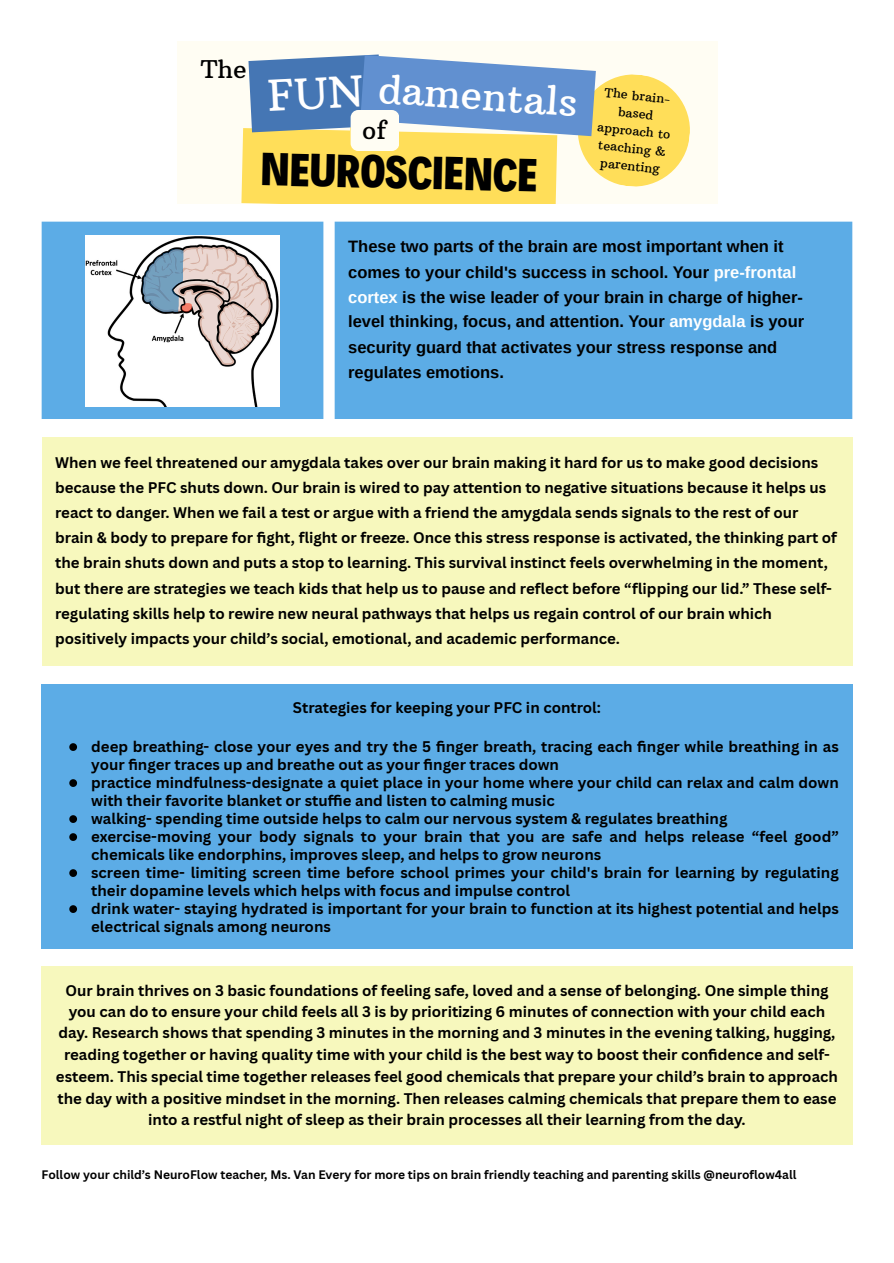
<style>
.page{position:relative;width:894px;height:1263px;background:#fff}
.page>*{position:absolute;margin:0;border:0;box-sizing:border-box;transform-origin:0 0}
.t1{font:800 46.95px "Decalotype";color:#000}
.t2{font:39.75px "Arbutus Slab";color:#fff}
.t3{font:24.9px "Arbutus Slab";color:#000}
.t4{font:700 16.5px/25.2px "Arimo";color:#000}
.t5{font:700 15px/25px "Canva Sans";color:#000}
.t6{font:12.6px/17.5px "Arbutus Slab";color:#000;text-align:center}
.t7{font:700 12px "Canva Sans";color:#000}
.s1{color:#fff}
</style>
<div class="page">
<div style="left:177px;top:42px;width:540px;height:162px;background:#fffdf3"></div>
<div style="left:42px;top:222px;width:810px;height:197px;background:#5cace6"></div>
<img style="left:86px;top:235px;width:193px;height:171px">
<div style="left:42px;top:438px;width:810px;height:228px;background:#f7f8bd"></div>
<div style="left:42px;top:684px;width:810px;height:265px;background:#5cace6"></div>
<svg style="left:69px;top:743px;width:8px;height:8px"></svg>
<svg style="left:69px;top:779px;width:8px;height:8px"></svg>
<svg style="left:69px;top:815px;width:8px;height:8px"></svg>
<svg style="left:69px;top:833px;width:8px;height:8px"></svg>
<svg style="left:69px;top:869px;width:8px;height:8px"></svg>
<svg style="left:69px;top:905px;width:8px;height:8px"></svg>
<div style="left:42px;top:966px;width:810px;height:179px;background:#f7f8bd"></div>
<svg style="left:241px;top:54px;width:449px;height:150px"></svg>
<p class="t3" style="left:201px;top:53px;width:47px">The</p>
<p class="t2" style="left:380px;top:64px;width:201px;rotate:4deg">damentals</p>
<p class="t3" style="left:362px;top:115px;width:26px">of</p>
<p class="t6" style="left:601px;top:83px;width:75px;rotate:6deg">The brain&shy;based approach to teaching &amp;</p>
<p class="t1" style="left:261px;top:139px;width:278px;rotate:1deg">NEUROSCIENCE</p>
<p class="t6" style="left:601px;top:154px;width:61px;rotate:6deg">parenting</p>
<p class="t4" style="left:348px;top:234px;width:457px">These two parts of the brain are most important when it comes to your child's success in school. Your <span class="s1">pre-frontal cortex</span> is the wise leader of your brain in charge of higher&shy;level thinking, focus, and attention. Your <span class="s1">amygdala</span> is your security guard that activates your stress response and regulates emotions.</p>
<p class="t5" style="left:55px;top:450px;width:783px">When we feel threatened our amygdala takes over our brain making it hard for us to make good decisions because the PFC shuts down. Our brain is wired to pay attention to negative situations because it helps us react to danger. When we fail a test or argue with a friend the amygdala sends signals to the rest of our brain &amp; body to prepare for fight, flight or freeze. Once this stress response is activated, the thinking part of the brain shuts down and puts a stop to learning. This survival instinct feels overwhelming in the moment, but there are strategies we teach kids that help us to pause and reflect before “flipping our lid.” These self&shy;regulating skills help to rewire new neural pathways that helps us regain control of our brain which positively impacts your child’s social, emotional, and academic performance.</p>
<p class="t5" style="left:293px;top:695px;width:309px">Strategies for keeping your PFC in control:</p>
<p class="t5" style="left:91px;top:737px;width:748px;line-height:18px">deep breathing- close your eyes and try the 5 fi nger breath, tracing each fi nger while breathing in as your fi nger traces up and breathe out as your fi nger traces down</p>
<p class="t5" style="left:91px;top:773px;width:748px;line-height:18px">practice mindfulness-designate a quiet place in your home where your child can relax and calm down with their favorite blanket or stuffie and listen to calming music</p>
<p class="t5" style="left:91px;top:805px;width:637px">walking- spending time outside helps to calm our nervous system &amp; regulates breathing</p>
<p class="t5" style="left:91px;top:827px;width:748px;line-height:18px">exercise-moving your body signals to your brain that you are safe and helps release “feel good” chemicals like endorphins, improves sleep, and helps to grow neurons</p>
<p class="t5" style="left:91px;top:863px;width:748px;line-height:18px">screen time- limiting screen time before school primes your child's brain for learning by regulating their dopamine levels which helps with focus and impulse control</p>
<p class="t5" style="left:91px;top:899px;width:748px;line-height:18px">drink water- staying hydrated is important for your brain to function at its highest potential and helps electrical signals among neurons</p>
<p class="t5" style="left:56px;top:979px;width:783px;line-height:21.6px;text-align:center">Our brain thrives on 3 basic foundations of feeling safe, loved and a sense of belonging. One simple thing you can do to ensure your child feels all 3 is by prioritizing 6 minutes of connection with your child each day. Research shows that spending 3 minutes in the morning and 3 minutes in the evening talking, hugging, reading together or having quality time with your child is the best way to boost their confidence and self&shy;esteem. This special time together releases feel good chemicals that prepare your child’s brain to approach the day with a positive mindset in the morning. Then releases calming chemicals that prepare them to ease into a restful night of sleep as their brain processes all their learning from the day.</p>
<p class="t7" style="left:42px;top:1166px;width:756px">Follow your child’s NeuroFlow teacher, Ms. Van Every for more tips on brain friendly teaching and parenting skills @neuroflow4all</p>
</div>
